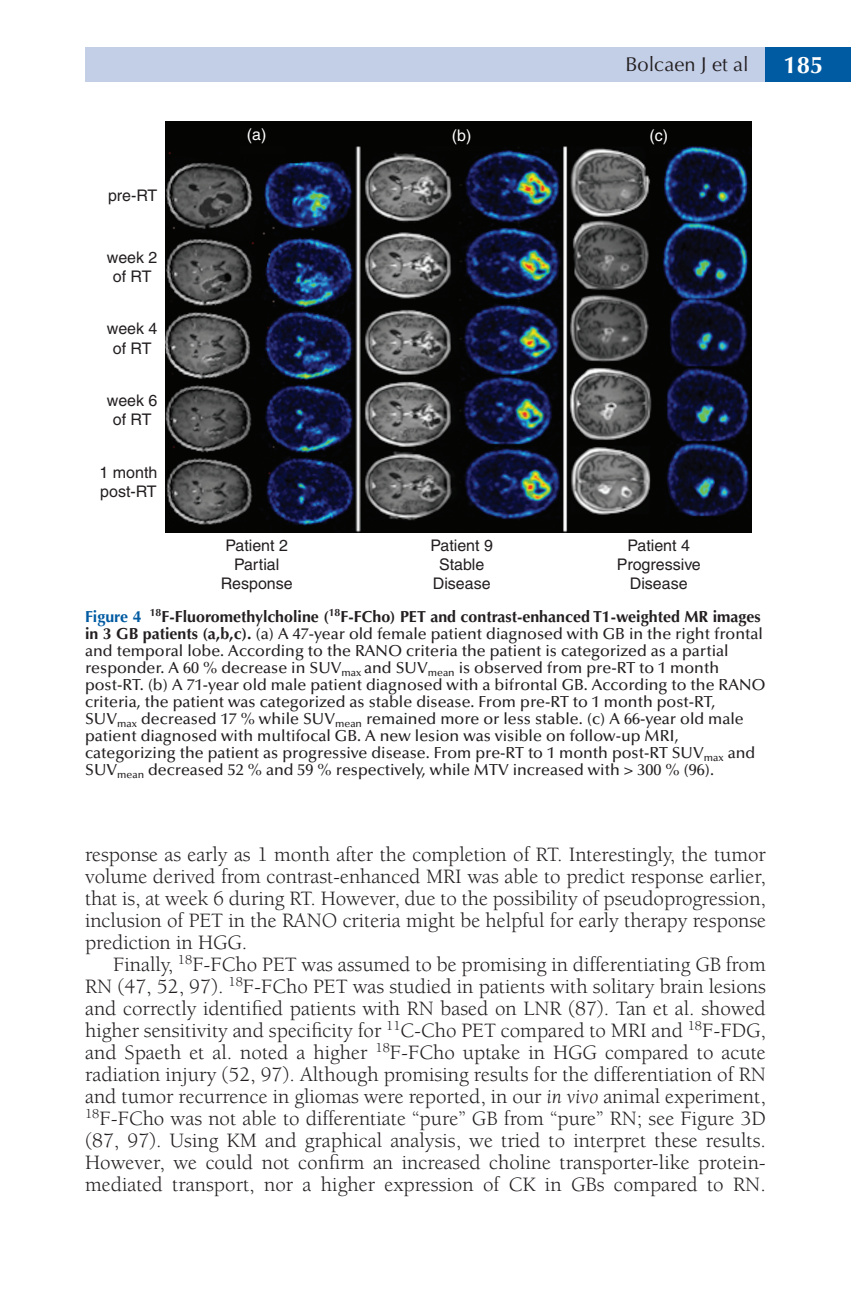
<style>
.page{position:relative;width:851px;height:1304px;background:#fff}
.page>*{position:absolute;margin:0;border:0;box-sizing:border-box;transform-origin:0 0}
.t1{font:700 24px "Optima";color:#fff}
.t2{font:21px/22px "Berkeley Std";letter-spacing:-.005em;color:#231f20;text-align:justify}
.t3{font:20px "Optima";color:#231f20}
.t4{font:500 16px/17px "Optima";color:#231f20}
.t5{font:16px/19.2px "Helvetica";color:#231f20;text-align:center}
.t6{font:16px "Helvetica";color:#fff}
.s1{font-weight:700;color:#015ba2}
.s2{font-weight:700}
.s3{font-style:italic}
</style>
<div class="page">
<div style="left:85px;top:47px;width:680px;height:34px;background:#c3cee7"></div>
<div style="left:765px;top:47px;width:85px;height:34px;background:#015ba2"></div>
<div style="left:165px;top:121px;width:586px;height:411px;background:#040503"></div>
<img style="left:165px;top:146px;width:585px;height:386px">
<p class="t3" style="left:625px;top:53px;width:125px">Bolcaen J et al</p>
<p class="t1" style="left:783px;top:51px;width:42px">185</p>
<p class="t5" style="left:108px;top:185px;width:51px">pre-RT</p>
<p class="t5" style="left:107px;top:247px;width:52px">week 2 of RT</p>
<p class="t5" style="left:107px;top:319px;width:52px">week 4 of RT</p>
<p class="t5" style="left:107px;top:391px;width:52px">week 6 of RT</p>
<p class="t5" style="left:99px;top:463px;width:59px;text-align:left">1 month post-RT</p>
<p class="t6" style="left:247px;top:125px;width:21px">(a)</p>
<p class="t6" style="left:452px;top:126px;width:21px">(b)</p>
<p class="t6" style="left:649px;top:127px;width:20px">(c)</p>
<p class="t5" style="left:221px;top:536px;width:74px">Patient 2<br>Partial<br>Response</p>
<p class="t5" style="left:430px;top:536px;width:64px">Patient 9<br>Stable<br>Disease</p>
<p class="t5" style="left:616px;top:536px;width:85px">Patient 4<br>Progressive<br>Disease</p>
<p class="t4" style="left:85px;top:608px;width:682px"><span class="s1">Figure 4</span> <sup>18</sup><span class="s2">F-Fluoromethylcholine (</span><sup>18</sup><span class="s2">F-FCho) PET and contrast-enhanced T1-weighted MR images in 3 GB patients (a,b,c).</span> (a) A 47-year old female patient diagnosed with GB in the right frontal and temporal lobe. According to the RANO criteria the patient is categorized as a partial responder. A 60 % decrease in SUV<sub>max</sub> and SUV<sub>mean</sub> is observed from pre-RT to 1 month post-RT. (b) A 71-year old male patient diagnosed with a bifrontal GB. According to the RANO criteria, the patient was categorized as stable disease. From pre-RT to 1 month post-RT, SUV<sub>max</sub> decreased 17 % while SUV<sub>mean</sub> remained more or less stable. (c) A 66-year old male patient diagnosed with multifocal GB. A new lesion was visible on follow-up MRI, categorizing the patient as progressive disease. From pre-RT to 1 month post-RT SUV<sub>max</sub> and SUV<sub>mean</sub> decreased 52 % and 59 % respectively, while MTV increased with &gt; 300 % (96).</p>
<p class="t2" style="left:85px;top:844px;width:682px">response as early as 1 month after the completion of RT. Interestingly, the tumor volume derived from contrast-enhanced MRI was able to predict response earlier, that is, at week 6 during RT. However, due to the possibility of pseudoprogression, inclusion of PET in the RANO criteria might be helpful for early therapy response prediction in HGG.</p>
<p class="t2" style="left:85px;top:954px;width:682px;text-indent:28px">Finally, <sup>18</sup>F-FCho PET was assumed to be promising in differentiating GB from RN (47, 52, 97). <sup>18</sup>F-FCho PET was studied in patients with solitary brain lesions and correctly identified patients with RN based on LNR (87). Tan et al. showed higher sensitivity and specificity for <sup>11</sup>C-Cho PET compared to MRI and <sup>18</sup>F-FDG, and Spaeth et al. noted a higher <sup>18</sup>F-FCho uptake in HGG compared to acute radiation injury (52, 97). Although promising results for the differentiation of RN and tumor recurrence in gliomas were reported, in our <span class="s3">in vivo</span> animal experiment, <sup>18</sup>F-FCho was not able to differentiate “pure” GB from “pure” RN; see Figure 3D (87, 97). Using KM and graphical analysis, we tried to interpret these results.<br>However, we could not confirm an increased choline transporter-like protein&shy;mediated transport, nor a higher expression of CK in GBs compared to RN.</p>
</div>
